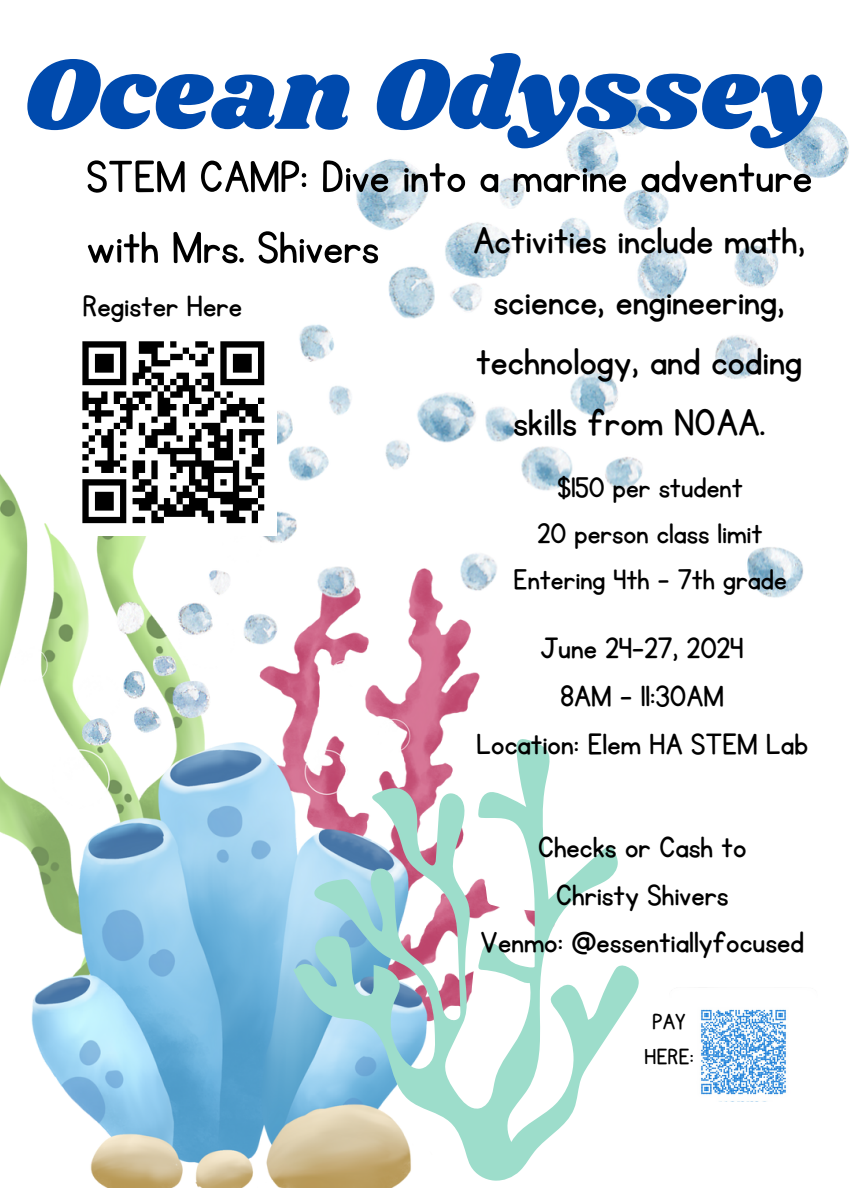
<style>
.page{position:relative;width:864px;height:1188px;background:#fff}
.page>*{position:absolute;margin:0;border:0;box-sizing:border-box;transform-origin:0 0}
.t1{font:102.6px "Shrikhand";color:#004aad}
.t2{font:51.3px/70.8px "KG Primary Penmanship";color:#000}
.t3{font:43.5px/60.8px "KG Primary Penmanship";color:#000;text-align:center}
.t4{font:34.5px "KG Primary Penmanship";color:#000}
.t5{font:34.2px/47.7px "KG Primary Penmanship";color:#000;text-align:center}
.t6{font:33px/46px "KG Primary Penmanship";color:#000;text-align:center}
.t7{font:25.5px "KG Primary Penmanship";color:#000}
</style>
<div class="page">
<img style="left:0;top:473px;width:402px;height:715px">
<img style="left:82px;top:99px;width:767px;height:647px">
<svg style="left:476px;top:708px;width:348px;height:38px"></svg>
<div style="left:70px;top:329px;width:207px;height:207px;background:#fff"></div>
<svg style="left:82px;top:341px;width:183px;height:183px"></svg>
<svg style="left:293px;top:739px;width:346px;height:442px"></svg>
<img style="left:701px;top:1009px;width:85px;height:86px">
<h3 class="t1" style="left:23px;top:24px;width:800px">Ocean Odyssey</h3>
<h4 class="t2" style="left:86px;top:143px;width:728px">STEM CAMP: Dive into a marine adventure with Mrs. Shivers</h4>
<h2 class="t3" style="left:473px;top:211px;width:334px">Activities include math, science, engineering, technology, and coding skills from NOAA.</h2>
<p class="t4" style="left:82px;top:289px;width:161px">Register Here</p>
<p class="t6" style="left:513px;top:466px;width:275px">$150 per student<br>20 person class limit<br>Entering 4th - 7th grade</p>
<p class="t5" style="left:477px;top:625px;width:333px">June 24-27, 2024<br>8AM - 11:30AM<br>Location: Elem HA STEM Lab</p>
<h4 class="t5" style="left:480px;top:824px;width:325px">Checks or Cash to<br>Christy Shivers<br>Venmo: @essentiallyfocused</h4>
<p class="t7" style="left:653px;top:1010px;width:35px">PAY</p>
<h4 class="t7" style="left:644px;top:1045px;width:51px">HERE:</h4>
</div>
